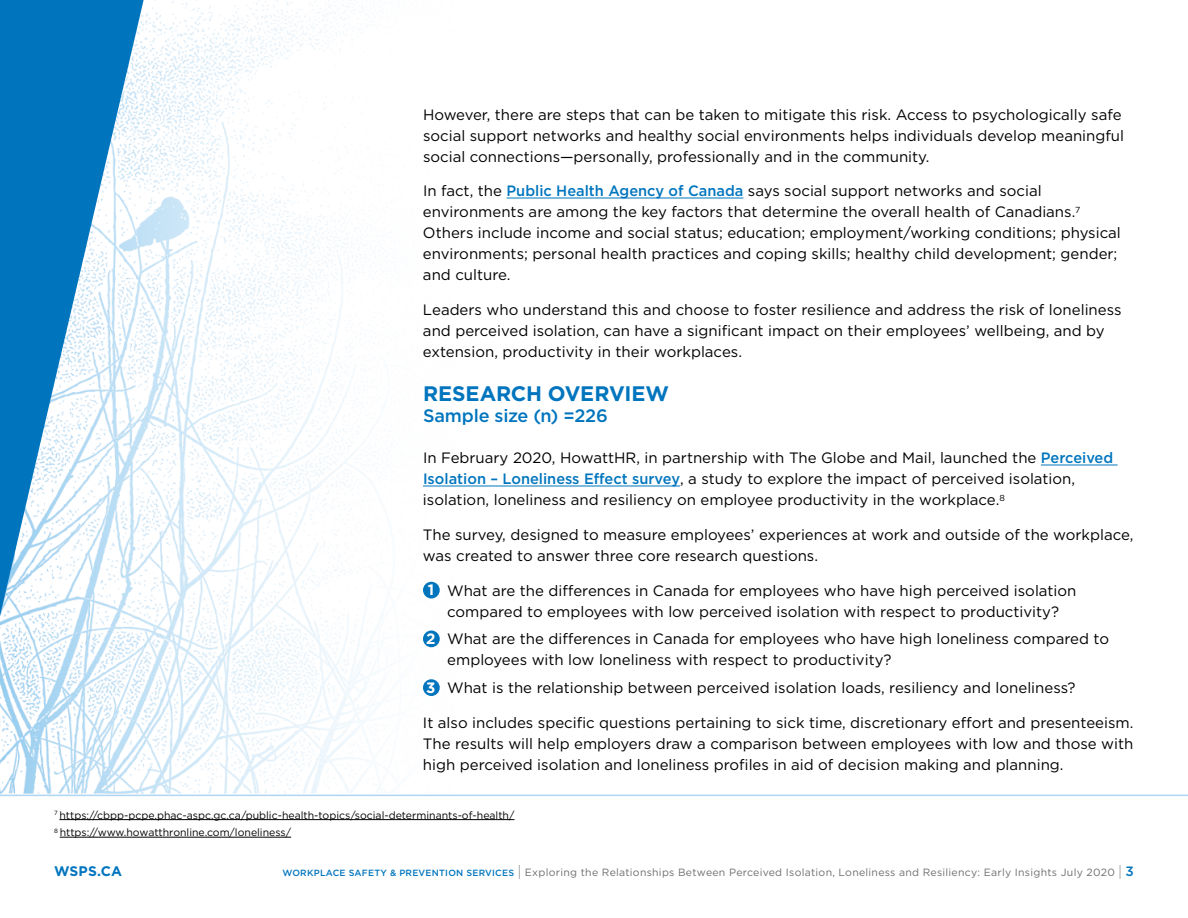
<style>
.page{position:relative;width:1188px;height:918px;background:#fff}
.page>*{position:absolute;margin:0;border:0;box-sizing:border-box;transform-origin:0 0}
.t1{font:700 21px "Gotham";letter-spacing:-.01em;color:#0075be}
.t2{font:500 18px "Gotham";letter-spacing:-.01em;color:#0075be}
.t3{font:15px/21px "Gotham";color:#000}
.t4{font:700 13.8px "Gotham";letter-spacing:.015em;color:#0075be}
.t5{font:10.5px "Gotham";letter-spacing:.025em;color:#6d6e71}
.t6{font:10.5px/17.5px "Gotham";color:#000}
.s1{font-weight:500;color:#0075be}
.s2{font-weight:700;color:#fff}
.s3{font-weight:500;font-size:9px;color:#0075be}
.s4{font-weight:300;font-size:15px}
.s5{font-weight:500;font-size:13.5px;color:#0075be}
</style>
<div class="page">
<img style="left:0;top:0;width:709px;height:794px">
<svg style="left:0;top:0;width:144px;height:616px"></svg>
<hr style="left:0;top:795px;width:1188px;height:1px;background:#aed5f2">
<hr style="left:507px;top:198px;width:236px;height:1px;background:#0075be">
<hr style="left:1041px;top:465px;width:77px;height:1px;background:#0075be">
<hr style="left:423px;top:486px;width:257px;height:1px;background:#0075be">
<div style="left:423px;top:582px;width:17px;height:16px;background:#0075be;border-radius:50%"></div>
<div style="left:423px;top:631px;width:17px;height:16px;background:#0075be;border-radius:50%"></div>
<div style="left:423px;top:679px;width:17px;height:17px;background:#0075be;border-radius:50%"></div>
<hr style="left:59px;top:819px;width:455px;height:1px;background:#000">
<hr style="left:60px;top:837px;width:231px;height:1px;background:#000">
<p class="t3" style="left:423px;top:104px;width:703px">However, there are steps that can be taken to mitigate this risk. Access to psychologically safe social support networks and healthy social environments helps individuals develop meaningful social connections—personally, professionally and in the community.</p>
<p class="t3" style="left:423px;top:180px;width:699px">In fact, the <span class="s1">Public Health Agency of Canada</span> says social support networks and social environments are among the key factors that determine the overall health of Canadians.<sup>7<br></sup>Others include income and social status; education; employment/working conditions; physical environments; personal health practices and coping skills; healthy child development; gender; and culture.</p>
<p class="t3" style="left:423px;top:299px;width:700px">Leaders who understand this and choose to foster resilience and address the risk of loneliness and perceived isolation, can have a significant impact on their employees’ wellbeing, and by extension, productivity in their workplaces.</p>
<h1 class="t1" style="left:423px;top:380px;width:247px">RESEARCH OVERVIEW</h1>
<p class="t2" style="left:423px;top:404px;width:186px">Sample size (n) =226</p>
<p class="t3" style="left:423px;top:447px;width:692px">In February 2020, HowattHR, in partnership with The Globe and Mail, launched the <span class="s1">Perceived<br>Isolation – Loneliness Effect survey</span>, a study to explore the impact of perceived isolation, isolation, loneliness and resiliency on employee productivity in the workplace.<sup>8</sup></p>
<p class="t3" style="left:423px;top:524px;width:712px">The survey, designed to measure employees’ experiences at work and outside of the workplace, was created to answer three core research questions.</p>
<p class="t3" style="left:428px;top:579px;width:650px;text-align:center"><span class="s2">1</span> What are the differences in Canada for employees who have high perceived isolation compared to employees with low perceived isolation with respect to productivity?</p>
<p class="t3" style="left:447px;top:628px;width:663px;text-indent:-21px"><span class="s2">2</span> What are the differences in Canada for employees who have high loneliness compared to employees with low loneliness with respect to productivity?</p>
<p class="t3" style="left:426px;top:677px;width:651px"><span class="s2">3</span> What is the relationship between perceived isolation loads, resiliency and loneliness?</p>
<p class="t3" style="left:423px;top:711px;width:712px;text-align:justify">It also includes specific questions pertaining to sick time, discretionary effort and presenteeism.<br>The results will help employers draw a comparison between employees with low and those with high perceived isolation and loneliness profiles in aid of decision making and planning.</p>
<p class="t6" style="left:54px;top:806px;width:462px"><sup>7</sup> https://cbpp-pcpe.phac-aspc.gc.ca/public-health-topics/social-determinants-of-health/<br><sup>8</sup> https://www.howatthronline.com/loneliness/</p>
<p class="t4" style="left:54px;top:862px;width:70px">WSPS.CA</p>
<p class="t5" style="left:282px;top:865px;width:853px"><span class="s3">WORKPLACE SAFETY &amp; PREVENTION SERVICES</span> <span class="s4">|</span> Exploring the Relationships Between Perceived Isolation, Loneliness and Resiliency: Early Insights July 2020 <span class="s4">|</span> <span class="s5">3</span></p>
</div>
